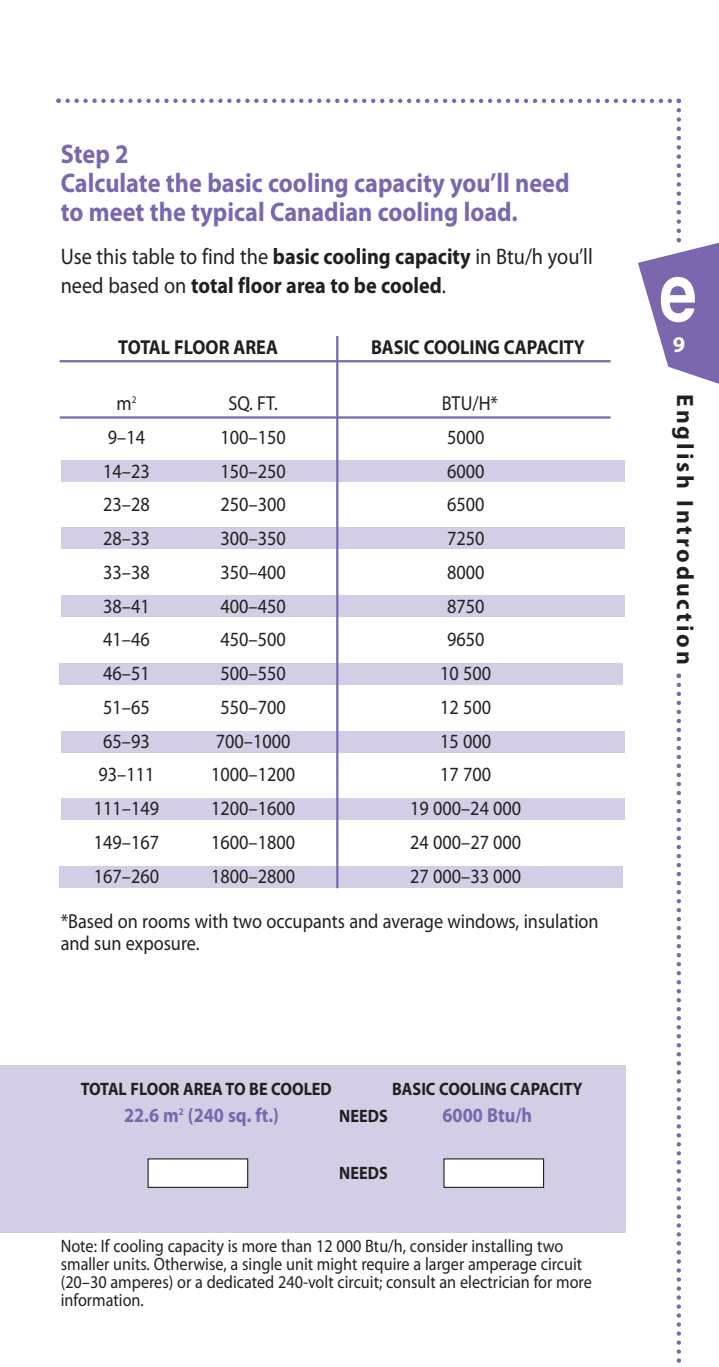
<style>
.page{position:relative;width:719px;height:1367px;background:#fff}
.page>*{position:absolute;margin:0;border:0;box-sizing:border-box;transform-origin:0 0}
.t1{font:700 27px/29.2px "Myriad Pro";color:#7a67ae;scale:.9 1}
.t2{font:700 23.62px "Myriad Pro";letter-spacing:.12em;color:#231f20}
.t3{font:22.5px/29.2px "Myriad Pro";color:#231f20;scale:.9 1}
.t4{font:700 22.5px "Myriad Pro";color:#fff}
.t5{font:20.25px/22.5px "Myriad Pro";color:#231f20;scale:.9 1}
.t6{font:700 20.25px "Myriad Pro";color:#231f20;scale:.9 1}
.t7{font:700 20.25px "Myriad Pro";color:#7a67ae;scale:.9 1}
.t8{font:18px/18px "Myriad Pro";color:#231f20;scale:.9 1}
.t9{font:700 18px "Myriad Pro";color:#231f20;scale:.9 1}
.s1{font-weight:700}
</style>
<div class="page">
<div style="left:59px;top:866px;width:564px;height:22px;background:#d3cee6"></div>
<div style="left:61px;top:798px;width:564px;height:22px;background:#d3cee6"></div>
<div style="left:61px;top:731px;width:564px;height:22px;background:#d3cee6"></div>
<div style="left:59px;top:663px;width:564px;height:22px;background:#d3cee6"></div>
<div style="left:61px;top:527px;width:564px;height:22px;background:#d3cee6"></div>
<div style="left:61px;top:596px;width:564px;height:21px;background:#d3cee6"></div>
<div style="left:0;top:1065px;width:625px;height:168px;background:#d3cee6"></div>
<div style="left:444px;top:1159px;width:100px;height:28px;background:#fff"></div>
<div style="left:443px;top:1158px;width:101px;height:30px;border:1px solid #231f20"></div>
<div style="left:148px;top:1159px;width:100px;height:28px;background:#fff"></div>
<div style="left:148px;top:1158px;width:100px;height:30px;border:1px solid #231f20"></div>
<div style="left:61px;top:460px;width:564px;height:22px;background:#d3cee6"></div>
<hr style="left:60px;top:416px;width:551px;height:3px;background:#7a67ae">
<hr style="left:336px;top:336px;width:2px;height:552px;background:#7a67ae">
<svg style="left:677px;top:673px;width:4px;height:690px"></svg>
<svg style="left:56px;top:99px;width:663px;height:292px"></svg>
<h1 class="t1" style="left:61px;top:141px;width:567px">Step 2<br>Calculate the basic cooling capacity you’ll need to meet the typical Canadian cooling load.</h1>
<p class="t3" style="left:61px;top:244px;width:593px">Use this table to find the <span class="s1">basic cooling capacity</span> in Btu/h you’ll need based on <span class="s1">total floor area to be cooled</span>.</p>
<p class="t6" style="left:118px;top:340px;width:179px">TOTAL FLOOR AREA</p>
<p class="t6" style="left:371px;top:340px;width:239px">BASIC COOLING CAPACITY</p>
<p class="t5" style="left:117px;top:394px;width:24px">m<sup>2</sup></p>
<p class="t5" style="left:228px;top:394px;width:57px">SQ. FT.</p>
<p class="t5" style="left:442px;top:394px;width:64px">BTU/H*</p>
<p class="t5" style="left:108px;top:428px;width:43px">9–14</p>
<p class="t5" style="left:221px;top:428px;width:74px">100–150</p>
<p class="t5" style="left:447px;top:428px;width:43px">5000</p>
<p class="t5" style="left:103px;top:461px;width:53px">14–23</p>
<p class="t5" style="left:221px;top:461px;width:74px">150–250</p>
<p class="t5" style="left:447px;top:461px;width:43px">6000</p>
<p class="t5" style="left:103px;top:495px;width:53px">23–28</p>
<p class="t5" style="left:221px;top:495px;width:74px">250–300</p>
<p class="t5" style="left:447px;top:495px;width:43px">6500</p>
<p class="t5" style="left:103px;top:529px;width:53px">28–33</p>
<p class="t5" style="left:221px;top:529px;width:74px">300–350</p>
<p class="t5" style="left:447px;top:529px;width:43px">7250</p>
<p class="t5" style="left:103px;top:563px;width:53px">33–38</p>
<p class="t5" style="left:221px;top:563px;width:74px">350–400</p>
<p class="t5" style="left:447px;top:563px;width:43px">8000</p>
<p class="t5" style="left:103px;top:596px;width:53px">38–41</p>
<p class="t5" style="left:221px;top:596px;width:74px">400–450</p>
<p class="t5" style="left:447px;top:596px;width:43px">8750</p>
<p class="t5" style="left:103px;top:630px;width:53px">41–46</p>
<p class="t5" style="left:221px;top:630px;width:74px">450–500</p>
<p class="t5" style="left:447px;top:630px;width:43px">9650</p>
<p class="t5" style="left:103px;top:664px;width:53px">46–51</p>
<p class="t5" style="left:221px;top:664px;width:74px">500–550</p>
<p class="t5" style="left:440px;top:664px;width:58px">10 500</p>
<p class="t5" style="left:103px;top:698px;width:53px">51–65</p>
<p class="t5" style="left:221px;top:698px;width:74px">550–700</p>
<p class="t5" style="left:440px;top:698px;width:58px">12 500</p>
<p class="t5" style="left:103px;top:731px;width:53px">65–93</p>
<p class="t5" style="left:216px;top:731px;width:84px">700–1000</p>
<p class="t5" style="left:440px;top:731px;width:58px">15 000</p>
<p class="t5" style="left:99px;top:765px;width:64px">93–111</p>
<p class="t5" style="left:211px;top:765px;width:95px">1000–1200</p>
<p class="t5" style="left:440px;top:765px;width:58px">17 700</p>
<p class="t5" style="left:94px;top:799px;width:74px">111–149</p>
<p class="t5" style="left:211px;top:799px;width:95px">1200–1600</p>
<p class="t5" style="left:410px;top:799px;width:125px">19 000–24 000</p>
<p class="t5" style="left:94px;top:833px;width:74px">149–167</p>
<p class="t5" style="left:211px;top:833px;width:95px">1600–1800</p>
<p class="t5" style="left:410px;top:833px;width:125px">24 000–27 000</p>
<p class="t5" style="left:94px;top:866px;width:74px">167–260</p>
<p class="t5" style="left:211px;top:866px;width:95px">1800–2800</p>
<p class="t5" style="left:410px;top:866px;width:125px">27 000–33 000</p>
<p class="t5" style="left:61px;top:911px;width:599px">*Based on rooms with two occupants and average windows, insulation and sun exposure.</p>
<p class="t9" style="left:81px;top:1082px;width:281px">TOTAL FLOOR AREA TO BE COOLED</p>
<p class="t9" style="left:392px;top:1082px;width:213px">BASIC COOLING CAPACITY</p>
<p class="t7" style="left:124px;top:1108px;width:174px">22.6 m<sup>2</sup> (240 sq. ft.)</p>
<p class="t9" style="left:339px;top:1109px;width:55px">NEEDS</p>
<p class="t7" style="left:443px;top:1108px;width:101px">6000 Btu/h</p>
<p class="t9" style="left:339px;top:1166px;width:55px">NEEDS</p>
<p class="t8" style="left:61px;top:1238px;width:592px">Note: If cooling capacity is more than 12 000 Btu/h, consider installing two smaller units. Otherwise, a single unit might require a larger amperage circuit (20–30 amperes) or a dedicated 240-volt circuit; consult an electrician for more information.</p>
<p class="t4" style="left:673px;top:336px;width:14px">9</p>
<p class="t2" style="left:694px;top:394px;width:272px;rotate:90deg">English Introduction</p>
</div>
